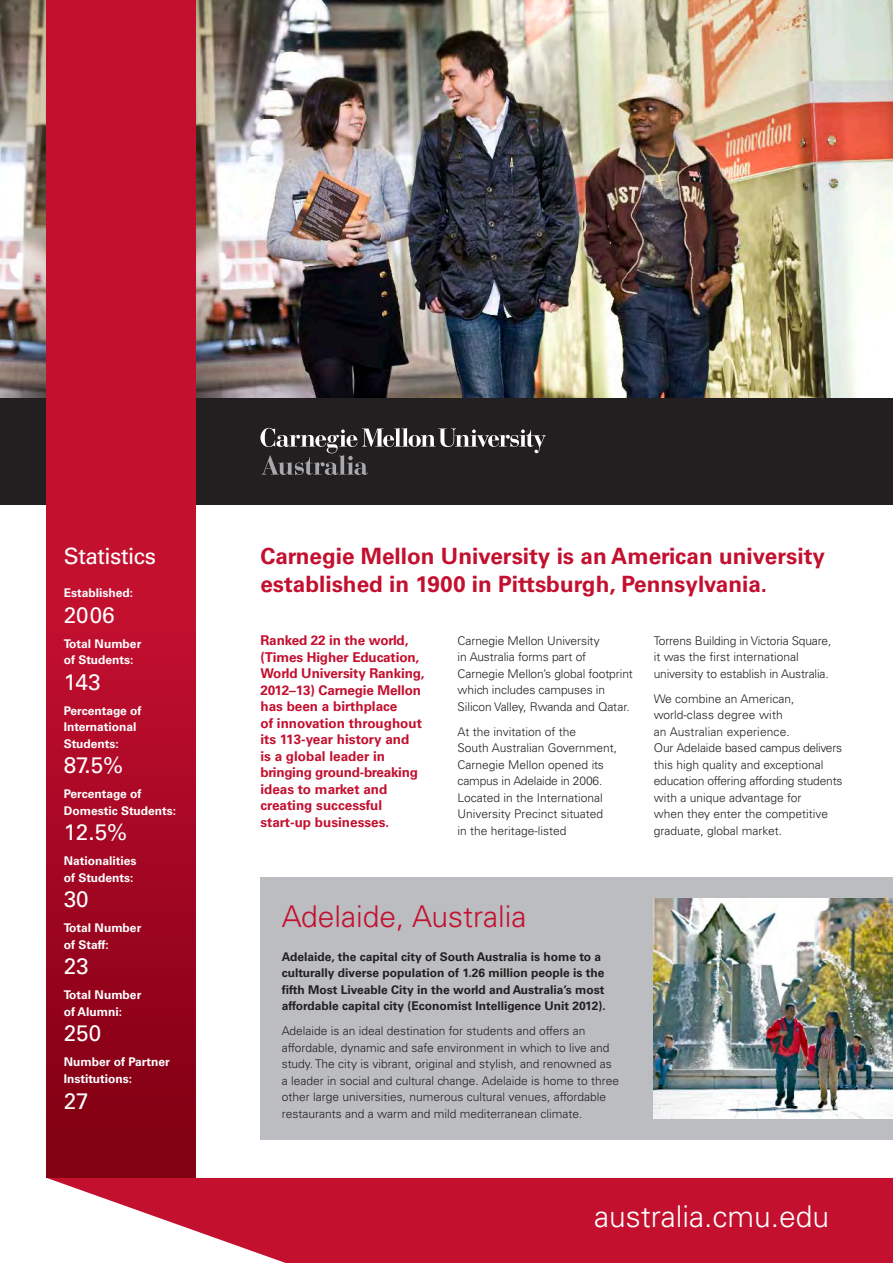
<style>
.page{position:relative;width:893px;height:1263px;background:#fff}
.page>*{position:absolute;margin:0;border:0;box-sizing:border-box;transform-origin:0 0}
.t1{font:300 30px "Univers";color:#c3102f}
.t2{font:300 30px "Univers";color:#fff}
.t3{font:700 22.5px/28.5px "Univers";color:#c3102f}
.t4{font:22.5px "Univers";letter-spacing:-.015em;color:#fff}
.t5{font:700 13.5px/16.5px "Univers";letter-spacing:-.01em;color:#c3102f}
.t6{font:300 12px/16.5px "Univers";color:#231f20}
.t7{font:700 12px/16.5px "Univers";color:#231f20}
.t8{font:700 12px/16.5px "Univers";color:#fff}
</style>
<div class="page">
<img style="left:0;top:0;width:47px;height:398px">
<img style="left:196px;top:0;width:697px;height:398px">
<div style="left:260px;top:877px;width:633px;height:263px;background:#bcbdc0"></div>
<div style="left:0;top:398px;width:893px;height:106px;background:#231f20"></div>
<svg style="left:260px;top:428px;width:286px;height:47px"></svg>
<svg style="left:47px;top:0;width:149px;height:1178px;background:#b20b28"></svg>
<svg style="left:47px;top:1178px;width:846px;height:85px;background:#cb314c"></svg>
<img style="left:654px;top:898px;width:239px;height:220px">
<h2 class="t4" style="left:64px;top:543px;width:94px">Statistics</h2>
<p class="t8" style="left:64px;top:585px;width:71px">Established:</p>
<h2 class="t4" style="left:64px;top:602px;width:52px">2006</h2>
<p class="t8" style="left:64px;top:635px;width:79px">Total Number of Students:</p>
<h2 class="t4" style="left:64px;top:669px;width:38px">143</h2>
<p class="t8" style="left:64px;top:702px;width:79px">Percentage of<br>International<br>Students:</p>
<h2 class="t4" style="left:64px;top:752px;width:61px">87.5%</h2>
<p class="t8" style="left:64px;top:786px;width:114px">Percentage of<br>Domestic Students:</p>
<h2 class="t4" style="left:64px;top:819px;width:65px">12.5%</h2>
<p class="t8" style="left:64px;top:853px;width:74px">Nationalities of Students:</p>
<h2 class="t4" style="left:64px;top:886px;width:27px">30</h2>
<p class="t8" style="left:64px;top:920px;width:79px">Total Number of Staff:</p>
<h2 class="t4" style="left:64px;top:953px;width:27px">23</h2>
<p class="t8" style="left:64px;top:987px;width:79px">Total Number of Alumni:</p>
<h2 class="t4" style="left:64px;top:1020px;width:39px">250</h2>
<p class="t8" style="left:64px;top:1054px;width:107px">Number of Partner<br>Institutions:</p>
<h2 class="t4" style="left:64px;top:1087px;width:27px">27</h2>
<h2 class="t3" style="left:260px;top:542px;width:566px">Carnegie Mellon University is an American university established in 1900 in Pittsburgh, Pennsylvania.</h2>
<p class="t5" style="left:260px;top:632px;width:166px">Ranked 22 in the world, (Times Higher Education,<br>World University Ranking,<br>2012–13) Carnegie Mellon has been a birthplace<br>of innovation throughout its 113-year history and<br>is a global leader in bringing ground-breaking ideas to market and creating successful start-up businesses.</p>
<p class="t6" style="left:458px;top:632px;width:177px">Carnegie Mellon University<br>in Australia forms part of<br>Carnegie Mellon’s global footprint which includes campuses in<br>Silicon Valley, Rwanda and Qatar.</p>
<p class="t6" style="left:458px;top:723px;width:161px">At the invitation of the<br>South Australian Government,<br>Carnegie Mellon opened its campus in Adelaide in 2006.<br>Located in the International<br>University Precinct situated<br>in the heritage‑listed</p>
<p class="t6" style="left:654px;top:632px;width:179px">Torrens Building in Victoria Square, it was the first international university to establish in Australia.</p>
<p class="t6" style="left:654px;top:690px;width:190px">We combine an American, world‑class degree with<br>an Australian experience.<br>Our Adelaide based campus delivers this high quality and exceptional education offering affording students with a unique advantage for<br>when they enter the competitive graduate, global market.</p>
<h1 class="t1" style="left:282px;top:898px;width:246px">Adelaide, Australia</h1>
<p class="t7" style="left:282px;top:948px;width:326px">Adelaide, the capital city of South Australia is home to a culturally diverse population of 1.26 million people is the fifth Most Liveable City in the world and Australia’s most affordable capital city (Economist Intelligence Unit 2012).</p>
<p class="t6" style="left:282px;top:1023px;width:339px">Adelaide is an ideal destination for students and offers an affordable, dynamic and safe environment in which to live and study. The city is vibrant, original and stylish, and renowned as a leader in social and cultural change. Adelaide is home to three other large universities, numerous cultural venues, affordable restaurants and a warm and mild mediterranean climate.</p>
<h1 class="t2" style="left:594px;top:1198px;width:237px">australia.cmu.edu</h1>
</div>
